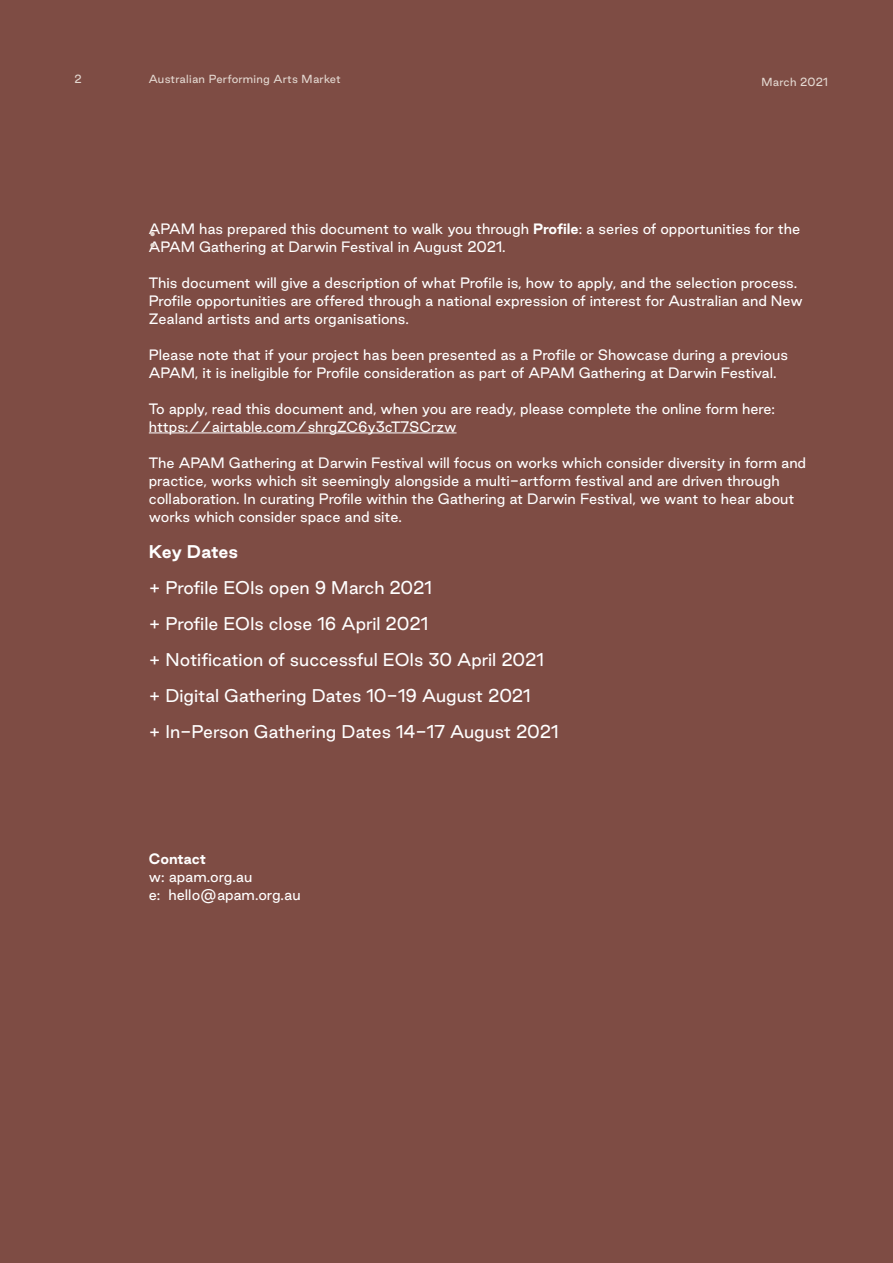
<style>
.page{position:relative;width:893px;height:1263px;background:#7e4c44}
.page>*{position:absolute;margin:0;border:0;box-sizing:border-box;transform-origin:0 0}
.NEW_HEADINGS{font:30px "Good Sans";color:#e4d9d2}
.NEW_HEADINGS-2{font:16.5px/36px "Good Sans";color:#fff}
.NEW_HEADINGS-3{font:13.5px/18px "Good Sans";color:#fff}
.NEW_HEADINGS-4{font:700 13.5px "Good Sans";letter-spacing:-.01em;color:#fff}
.t1{font:10.5px "Good Sans";letter-spacing:.025em;color:#e4d9d2}
.s1{font-weight:700}
</style>
<div class="page">
<hr style="left:149px;top:433px;width:308px;height:1px;background:#fff">
<p class="t1" style="left:74px;top:71px;width:9px">2</p>
<p class="t1" style="left:149px;top:72px;width:194px">Australian Performing Arts Market</p>
<p class="t1" style="left:761px;top:74px;width:68px">March 2021</p>
<p class="NEW_HEADINGS-3" style="left:149px;top:219px;width:653px">APAM has prepared this document to walk you through <span class="s1">Profile</span>: a series of opportunities for the<br>APAM Gathering at Darwin Festival in August 2021.</p>
<p class="NEW_HEADINGS-3" style="left:149px;top:273px;width:656px">This document will give a description of what Profile is, how to apply, and the selection process.<br>Profile opportunities are offered through a national expression of interest for Australian and New<br>Zealand artists and arts organisations.</p>
<p class="NEW_HEADINGS-3" style="left:149px;top:345px;width:641px">Please note that if your project has been presented as a Profile or Showcase during a previous<br>APAM, it is ineligible for Profile consideration as part of APAM Gathering at Darwin Festival.</p>
<p class="NEW_HEADINGS-3" style="left:149px;top:399px;width:628px">To apply, read this document and, when you are ready, please complete the online form here: https://airtable.com/shrgZC6y3cT7SCrzw</p>
<p class="NEW_HEADINGS-3" style="left:149px;top:453px;width:659px">The APAM Gathering at Darwin Festival will focus on works which consider diversity in form and practice, works which sit seemingly alongside a multi-artform festival and are driven through collaboration. In curating Profile within the Gathering at Darwin Festival, we want to hear about works which consider space and site.</p>
<p class="NEW_HEADINGS-2" style="left:149px;top:533px;width:285px"><span class="s1">Key Dates<br></span>+ Profile EOIs open 9 March 2021</p>
<p class="NEW_HEADINGS-2" style="left:149px;top:605px;width:281px">+ Profile EOIs close 16 April 2021</p>
<p class="NEW_HEADINGS-2" style="left:149px;top:641px;width:397px">+ Notification of successful EOIs 30 April 2021 + Digital Gathering Dates 10-19 August 2021</p>
<p class="NEW_HEADINGS-2" style="left:149px;top:713px;width:411px">+ In-Person Gathering Dates 14-17 August 2021</p>
<p class="NEW_HEADINGS" style="left:149px;top:214px;width:9px">:</p>
<p class="NEW_HEADINGS-4" style="left:149px;top:848px;width:59px">Contact</p>
<p class="NEW_HEADINGS-3" style="left:149px;top:867px;width:105px">w: apam.org.au</p>
<p class="NEW_HEADINGS-3" style="left:149px;top:885px;width:153px">e: hello@apam.org.au</p>
</div>
